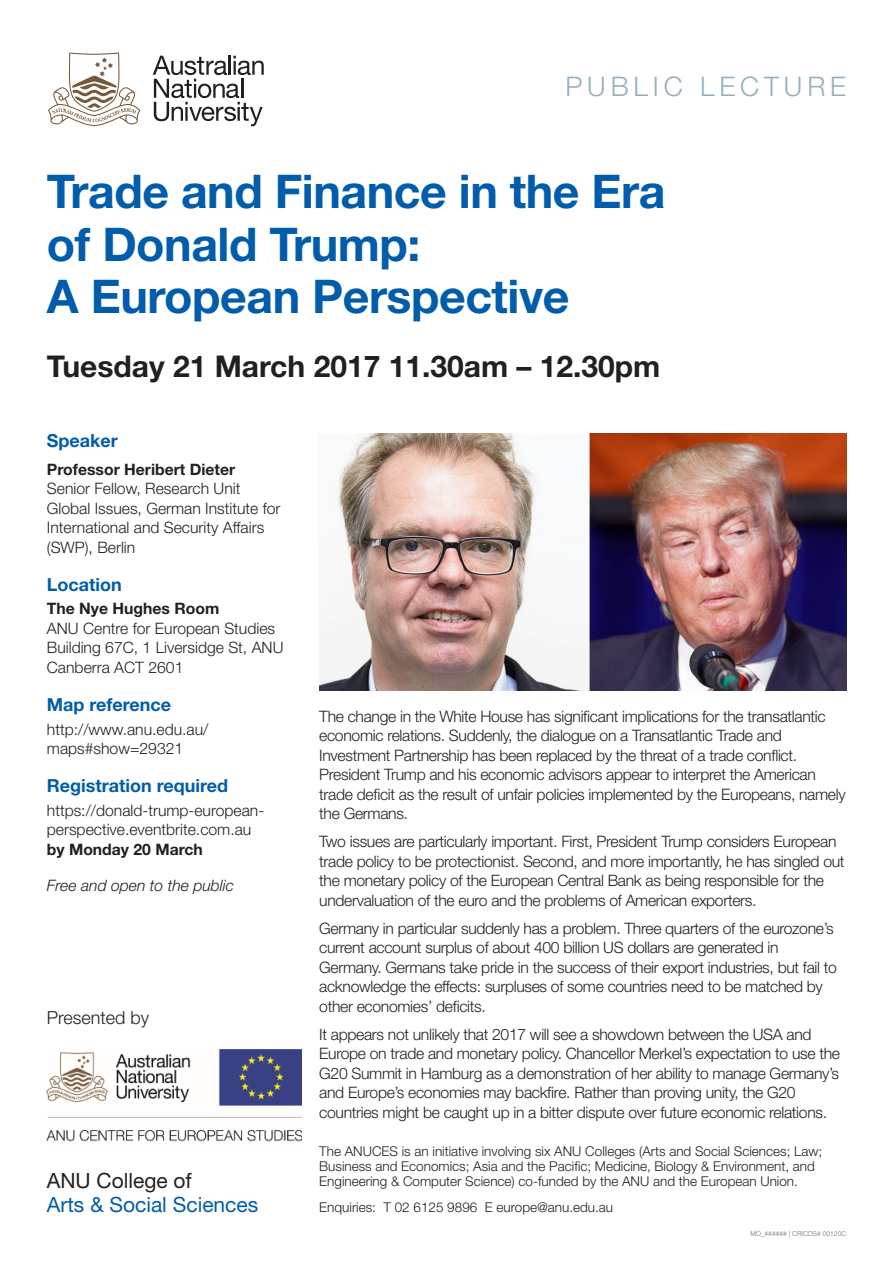
<style>
.page{position:relative;width:893px;height:1263px;background:#fff}
.page>*{position:absolute;margin:0;border:0;box-sizing:border-box;transform-origin:0 0}
.heading_top{font:700 46.5px/52.5px "Helvetica Neue LT Std";letter-spacing:-.01em;color:#015dab}
.time___date{font:700 30px "Helvetica Neue LT Std";color:#231f20}
.t1{font:300 27px "Helvetica Neue LT Std";letter-spacing:.18em;color:#94afbd}
.Presented_by{font:21px/24px "Helvetica Neue LT Std";color:#015dab}
.JH_left_column_headi{font:700 18px "Helvetica Neue LT Std";color:#015dab}
.Presented_by-2{font:300 18px "Helvetica Neue LT Std";color:#231f20}
.body_10_5_13{font:300 15.75px/19.5px "Helvetica Neue LT Std";letter-spacing:-.02em;color:#231f20}
.JH_left_column_text{font:300 15.75px/19.5px "Helvetica Neue LT Std";color:#231f20}
.JH_speaker_name{font:700 15.75px "Helvetica Neue LT Std";color:#231f20}
.JH_left_column_text-2{font:italic 300 15.75px "Helvetica Neue LT Std";color:#231f20}
.JH_about_ANUCES{font:300 13.5px/15px "Helvetica Neue LT Std";color:#231f20}
.Job_number{font:300 6.75px "Helvetica Neue LT Std";color:#6c6d70}
.s1{font-weight:700}
.s2{color:#231f20}
</style>
<div class="page">
<svg style="left:153px;top:56px;width:111px;height:70px"></svg>
<svg style="left:48px;top:52px;width:92px;height:74px"></svg>
<img style="left:47px;top:1049px;width:254px;height:93px">
<img style="left:319px;top:434px;width:527px;height:257px">
<h3 class="t1" style="left:565px;top:70px;width:282px">PUBLIC LECTURE</h3>
<p class="heading_top" style="left:47px;top:164px;width:620px">Trade and Finance in the Era of Donald Trump:<br>A European Perspective</p>
<p class="time___date" style="left:47px;top:347px;width:615px">Tuesday 21 March 2017 11.30am – 12.30pm</p>
<p class="JH_left_column_headi" style="left:47px;top:429px;width:73px">Speaker</p>
<p class="JH_speaker_name" style="left:47px;top:459px;width:190px">Professor Heribert Dieter</p>
<p class="JH_left_column_text" style="left:47px;top:478px;width:235px">Senior Fellow, Research Unit<br>Global Issues, German Institute for<br>International and Security Affairs (SWP), Berlin</p>
<p class="JH_left_column_headi" style="left:47px;top:573px;width:76px">Location</p>
<p class="JH_left_column_text" style="left:47px;top:599px;width:238px"><span class="s1">The Nye Hughes Room<br></span>ANU Centre for European Studies<br>Building 67C, 1 Liversidge St, ANU<br>Canberra ACT 2601</p>
<p class="JH_left_column_headi" style="left:47px;top:693px;width:126px">Map reference</p>
<p class="JH_left_column_text" style="left:47px;top:719px;width:163px">http://www.anu.edu.au/ maps#show=29321</p>
<p class="JH_left_column_headi" style="left:47px;top:775px;width:183px">Registration required</p>
<p class="JH_left_column_text" style="left:47px;top:800px;width:219px">https://donald-trump-european&shy;perspective.eventbrite.com.au <span class="s1">by Monday 20 March</span></p>
<p class="JH_left_column_text-2" style="left:47px;top:876px;width:189px">Free and open to the public</p>
<p class="Presented_by-2" style="left:47px;top:1006px;width:104px">Presented by</p>
<p class="Presented_by" style="left:47px;top:1168px;width:213px"><span class="s2">ANU College of<br></span>Arts &amp; Social Sciences</p>
<p class="body_10_5_13" style="left:319px;top:706px;width:528px">The change in the White House has significant implications for the transatlantic economic relations. Suddenly, the dialogue on a Transatlantic Trade and Investment Partnership has been replaced by the threat of a trade conflict.<br>President Trump and his economic advisors appear to interpret the American trade deficit as the result of unfair policies implemented by the Europeans, namely the Germans.</p>
<p class="body_10_5_13" style="left:319px;top:831px;width:527px">Two issues are particularly important. First, President Trump considers European trade policy to be protectionist. Second, and more importantly, he has singled out the monetary policy of the European Central Bank as being responsible for the undervaluation of the euro and the problems of American exporters.</p>
<p class="body_10_5_13" style="left:319px;top:918px;width:519px">Germany in particular suddenly has a problem. Three quarters of the eurozone’s current account surplus of about 400 billion US dollars are generated in Germany. Germans take pride in the success of their export industries, but fail to acknowledge the effects: surpluses of some countries need to be matched by other economies’ deficits.</p>
<p class="body_10_5_13" style="left:319px;top:1024px;width:522px">It appears not unlikely that 2017 will see a showdown between the USA and Europe on trade and monetary policy. Chancellor Merkel’s expectation to use the G20 Summit in Hamburg as a demonstration of her ability to manage Germany’s and Europe’s economies may backfire. Rather than proving unity, the G20 countries might be caught up in a bitter dispute over future economic relations.</p>
<p class="JH_about_ANUCES" style="left:319px;top:1144px;width:504px">The ANUCES is an initiative involving six ANU Colleges (Arts and Social Sciences; Law;<br>Business and Economics; Asia and the Pacific; Medicine, Biology &amp; Environment, and<br>Engineering &amp; Computer Science) co-funded by the ANU and the European Union.</p>
<p class="JH_about_ANUCES" style="left:319px;top:1199px;width:295px">Enquiries: T 02 6125 9896 E europe@anu.edu.au</p>
<p class="Job_number" style="left:750px;top:1230px;width:97px">MO_###### | CRICOS# 00120C</p>
</div>
